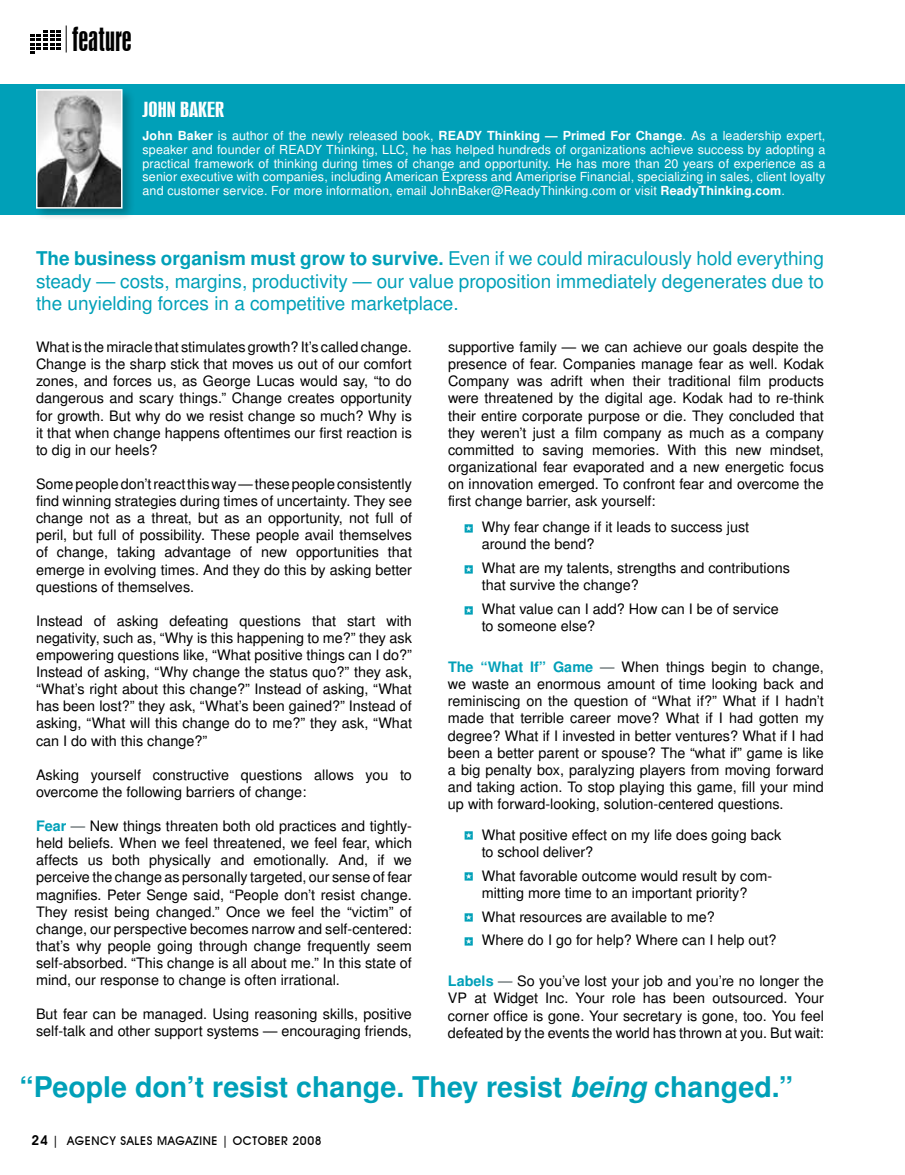
<style>
.page{position:relative;width:905px;height:1175px;background:#fff}
.page>*{position:absolute;margin:0;border:0;box-sizing:border-box;transform-origin:0 0}
.t1{font:31.05px "Swiss 924 BT Regular B";color:#000}
.t2{font:700 28.2px "Turkish Sans SSK";color:#00a0b8}
.t3{font:19.5px "Swiss 924 BT Regular B";color:#fff;scale:1.25 1}
.t4{font:18.75px/22.5px "Turkish Sans SSK";color:#00a0b8;text-align:justify}
.t5{font:14.25px/17.1px "Turkish Sans SSK";color:#000}
.t6{font:12.3px/13.8px "Turkish Sans SSK";letter-spacing:.01em;color:#fff;text-align:justify}
.t7{font:500 12px "Avant Garde IT Cby BT";letter-spacing:.05em;color:#000}
.s1{font-weight:700}
.s2{font-weight:700;color:#00a0b8}
.s3{color:#414c4f}
.s4{font-style:italic}
.s5{font-weight:600;font-size:13.5px}
</style>
<div class="page">
<svg style="left:30px;top:26px;width:37px;height:28px"></svg>
<div style="left:0;top:84px;width:904px;height:130px;background:#00a0b8"></div>
<div style="left:33px;top:86px;width:103px;height:136px;background:#000;opacity:.25"></div>
<img style="left:39px;top:92px;width:80px;height:114px">
<div style="left:36px;top:89px;width:86px;height:120px;border:2px solid #fff"></div>
<h1 class="t1" style="left:72px;top:20px;width:61px">feature</h1>
<h3 class="t3" style="left:142px;top:98px;width:67px">john baker</h3>
<p class="t6" style="left:142px;top:128px;width:684px"><span class="s1">John Baker</span> is author of the newly released book, <span class="s1">READY Thinking — Primed For Change</span>. As a leadership expert, speaker and founder of READY Thinking, LLC, he has helped hundreds of organizations achieve success by adopting a practical framework of thinking during times of change and opportunity. He has more than 20 years of experience as a senior executive with companies, including American Express and Ameriprise Financial, specializing in sales, client loyalty and customer service. For more information, email JohnBaker@ReadyThinking.com or visit <span class="s1">ReadyThinking.com</span>.</p>
<p class="t4" style="left:36px;top:247px;width:789px"><span class="s1">The business organism must grow to survive.</span> Even if we could miraculously hold everything steady — costs, margins, productivity — our value proposition immediately degenerates due to the unyielding forces in a competitive marketplace.</p>
<p class="t5" style="left:36px;top:338px;width:377px;text-align:justify">What is the miracle that stimulates growth? It’s called change.<br>Change is the sharp stick that moves us out of our comfort zones, and forces us, as George Lucas would say, “to do dangerous and scary things.” Change creates opportunity for growth. But why do we resist change so much? Why is it that when change happens oftentimes our first reaction is to dig in our heels?</p>
<p class="t5" style="left:36px;top:475px;width:377px;text-align:justify">Some people don’t react this way — these people consistently find winning strategies during times of uncertainty. They see change not as a threat, but as an opportunity, not full of peril, but full of possibility. These people avail themselves of change, taking advantage of new opportunities that emerge in evolving times. And they do this by asking better questions of themselves.</p>
<p class="t5" style="left:36px;top:612px;width:377px;text-align:justify">Instead of asking defeating questions that start with negativity, such as, “Why is this happening to me?” they ask empowering questions like, “What positive things can I do?” Instead of asking, “Why change the status quo?” they ask, “What’s right about this change?” Instead of asking, “What has been lost?” they ask, “What’s been gained?” Instead of asking, “What will this change do to me?” they ask, “What can I do with this change?”</p>
<p class="t5" style="left:36px;top:766px;width:377px">Asking yourself constructive questions allows you to overcome the following barriers of change:</p>
<p class="t5" style="left:36px;top:817px;width:377px;text-align:justify"><span class="s2">Fear</span> <span class="s3">—</span> New things threaten both old practices and tightly&shy;held beliefs. When we feel threatened, we feel fear, which affects us both physically and emotionally. And, if we perceive the change as personally targeted, our sense of fear magnifies. Peter Senge said, “People don’t resist change.<br>They resist being changed.” Once we feel the “victim” of change, our perspective becomes narrow and self-centered: that’s why people going through change frequently seem self-absorbed. “This change is all about me.” In this state of mind, our response to change is often irrational.</p>
<p class="t5" style="left:36px;top:1005px;width:377px">But fear can be managed. Using reasoning skills, positive self-talk and other support systems — encouraging friends,</p>
<p class="t5" style="left:448px;top:338px;width:377px;text-align:justify">supportive family — we can achieve our goals despite the presence of fear. Companies manage fear as well. Kodak Company was adrift when their traditional film products were threatened by the digital age. Kodak had to re-think their entire corporate purpose or die. They concluded that they weren’t just a film company as much as a company committed to saving memories. With this new mindset, organizational fear evaporated and a new energetic focus on innovation emerged. To confront fear and overcome the first change barrier, ask yourself:</p>
<p class="t5" style="left:481px;top:518px;width:269px">Why fear change if it leads to success just around the bend?</p>
<p class="t5" style="left:481px;top:559px;width:310px">What are my talents, strengths and contributions that survive the change?</p>
<p class="t5" style="left:481px;top:600px;width:298px">What value can I add? How can I be of service to someone else?</p>
<p class="t5" style="left:448px;top:658px;width:377px;text-align:justify"><span class="s2">The “What If” Game</span> <span class="s3">—</span> When things begin to change, we waste an enormous amount of time looking back and reminiscing on the question of “What if?” What if I hadn’t made that terrible career move? What if I had gotten my degree? What if I invested in better ventures? What if I had been a better parent or spouse? The “what if” game is like a big penalty box, paralyzing players from moving forward and taking action. To stop playing this game, fill your mind up with forward-looking, solution-centered questions.</p>
<p class="t5" style="left:481px;top:825px;width:301px">What positive effect on my life does going back to school deliver?</p>
<p class="t5" style="left:481px;top:866px;width:292px">What favorable outcome would result by com&shy;mitting more time to an important priority?</p>
<p class="t5" style="left:481px;top:904px;width:296px;line-height:23.9px">What resources are available to me?<br>Where do I go for help? Where can I help out?</p>
<p class="t5" style="left:448px;top:972px;width:377px;text-align:justify"><span class="s2">Labels</span> <span class="s3">—</span> So you’ve lost your job and you’re no longer the VP at Widget Inc. Your role has been outsourced. Your corner office is gone. Your secretary is gone, too. You feel defeated by the events the world has thrown at you. But wait:</p>
<h2 class="t2" style="left:20px;top:1070px;width:775px">“People don’t resist change. They resist <span class="s4">being</span> changed.”</h2>
<p class="t7" style="left:32px;top:1133px;width:292px"><span class="s5">24</span> | AGENCY SALES MAGAZINE | OCTOBER 2008</p>
</div>
